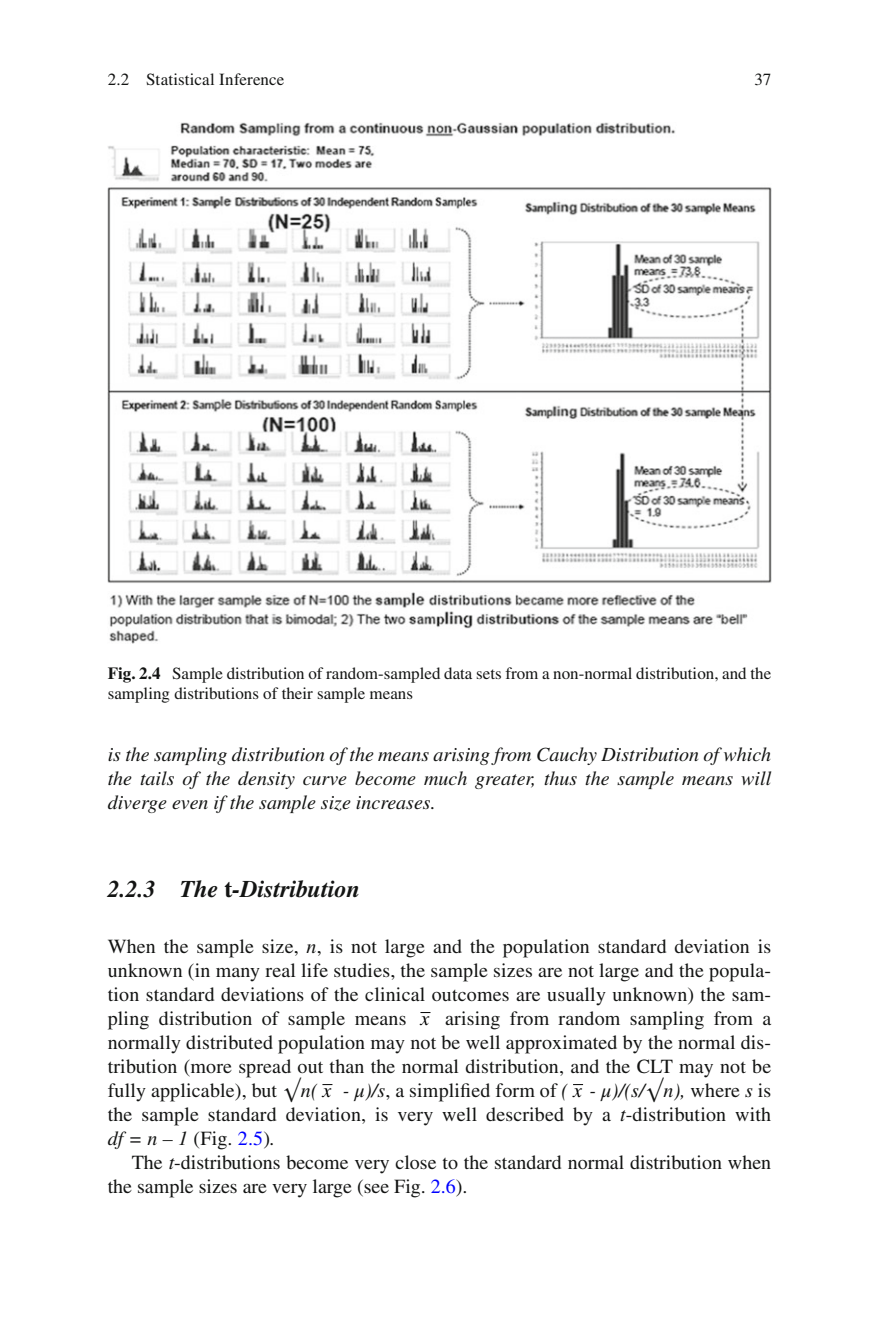
<style>
.page{position:relative;width:879px;height:1333px;background:#fff}
.page>*{position:absolute;margin:0;border:0;box-sizing:border-box;transform-origin:0 0}
.t1{font:italic 700 24px "Times";color:#131413}
.t2{font:20px/24px "Times";color:#131413;text-align:justify}
.t3{font:italic 20px/24px "Times";color:#131413;text-align:justify}
.t4{font:17px/20px "Times";color:#131413}
.s1{font-weight:700}
.s2{font-style:normal}
.s3{font-style:italic}
.s4{font-style:italic;color:#000}
.s5{font-family:"STIX General"}
.s6{font-family:"STIX General";font-style:italic}
.s7{color:#00f}
</style>
<div class="page">
<img style="left:108px;top:122px;width:663px;height:522px">
<p class="t4" style="left:108px;top:71px;width:178px">2.2 Statistical Inference</p>
<p class="t4" style="left:754px;top:71px;width:18px">37</p>
<p class="t4" style="left:108px;top:665px;width:665px"><span class="s1">Fig. 2.4</span> Sample distribution of random-sampled data sets from a non-normal distribution, and the sampling distributions of their sample means</p>
<p class="t3" style="left:108px;top:743px;width:665px">is the sampling distribution of the means arising from Cauchy Distribution of which the tails of the density curve become much greater, thus the sample means will diverge even if the sample size increases.</p>
<p class="t1" style="left:108px;top:879px;width:254px">2.2.3 The <span class="s2">t</span> -Distribution</p>
<p class="t2" style="left:108px;top:935px;width:665px">When the sample size, <span class="s3">n</span> , is not large and the population standard deviation is unknown (in many real life studies, the sample sizes are not large and the popula&shy;tion standard deviations of the clinical outcomes are usually unknown) the sam&shy;pling distribution of sample means <span class="s4">x</span> arising from random sampling from a normally distributed population may not be well approximated by the normal dis&shy;tribution (more spread out than the normal distribution, and the CLT may not be fully applicable), but <span class="s5">√</span><span class="s3">n(</span> <span class="s4">x</span> <span class="s3">-</span> <span class="s6">μ</span><span class="s3">)/s</span> , a simplified form of <span class="s3">(</span> <span class="s4">x</span> <span class="s3">-</span> <span class="s6">μ</span><span class="s3">)/(s/</span><span class="s5">√</span><span class="s3">n),</span> where <span class="s3">s</span> is the sample standard deviation, is very well described by a <span class="s3">t</span> -distribution with <span class="s3">df = n – 1</span> (Fig. <span class="s7">2.5</span> ) <span class="s3">.</span></p>
<p class="t2" style="left:108px;top:1151px;width:665px;text-indent:24px">The <span class="s3">t</span> -distributions become very close to the standard normal distribution when the sample sizes are very large (see Fig. <span class="s7">2.6</span> ).</p>
</div>
